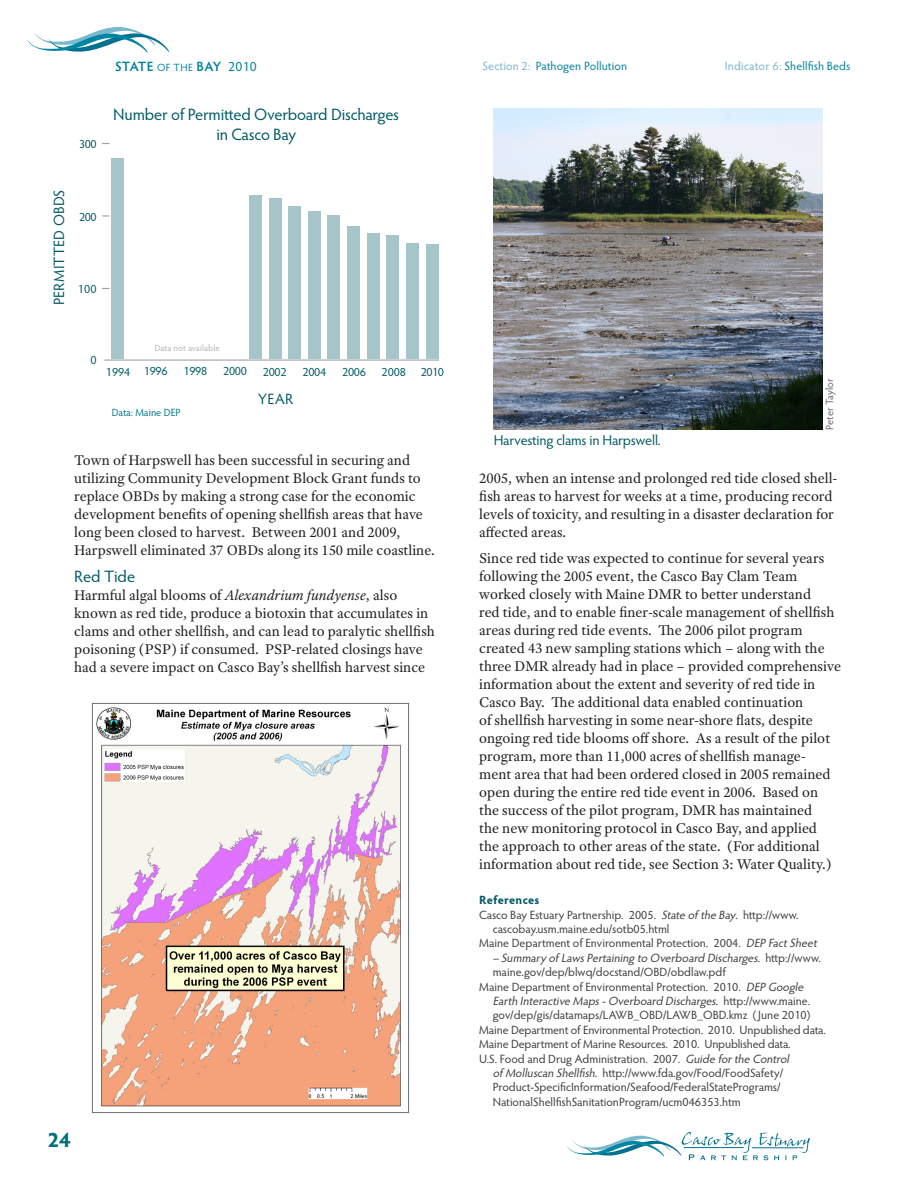
<style>
.page{position:relative;width:918px;height:1188px;background:#fff}
.page>*{position:absolute;margin:0;border:0;box-sizing:border-box;transform-origin:0 0}
.t1{font:700 21px "Hypatia Sans Pro";color:#00717d}
._7-14_Heading_2{font:16.5px/19.5px "Hypatia Sans Pro";letter-spacing:-.015em;color:#005965;text-align:center}
.Paragraph_-_1st_unde{font:15px/18px "Adobe Text Pro";color:#231f20}
.t2{font:15px "Hypatia Sans Pro";letter-spacing:.015em;color:#005965}
.t3{font:14.25px "Hypatia Sans Pro";letter-spacing:-.015em;color:#005965}
.t4{font:600 13.5px "Hypatia Sans Pro";letter-spacing:-.025em;color:#008199}
.Refs{font:12px/14.4px "Hypatia Sans Pro";letter-spacing:-.005em;color:#3e3e3f}
.t5{font:12px "Hypatia Sans Pro";letter-spacing:.01em;color:#008199}
.t6{font:12px "Hypatia Sans Pro";letter-spacing:-.03em;color:#005965}
.Refs_Heading{font:700 12px "Hypatia Sans Pro";color:#005965}
.t7{font:10.5px "Hypatia Sans Pro";color:#017783}
.t8{font:10.5px "Hypatia Sans Pro";letter-spacing:.005em;color:#636366}
.Box{font:9px "Hypatia Sans Pro";letter-spacing:.005em;color:#b2b3b7}
.s1{font-weight:400;font-size:10.5px}
.s2{font-weight:400}
.s3{color:#79b5c8}
.s4{font-style:italic}
</style>
<div class="page">
<svg style="left:567px;top:1132px;width:243px;height:28px"></svg>
<svg style="left:27px;top:27px;width:142px;height:26px"></svg>
<div style="left:426px;top:244px;width:12px;height:114px;background:#a6c5c9"></div>
<div style="left:406px;top:243px;width:13px;height:115px;background:#a6c5c9"></div>
<div style="left:387px;top:235px;width:12px;height:123px;background:#a6c5c9"></div>
<div style="left:367px;top:233px;width:13px;height:125px;background:#a6c5c9"></div>
<div style="left:347px;top:226px;width:13px;height:132px;background:#a6c5c9"></div>
<div style="left:328px;top:215px;width:12px;height:143px;background:#a6c5c9"></div>
<div style="left:308px;top:211px;width:13px;height:147px;background:#a6c5c9"></div>
<div style="left:288px;top:206px;width:13px;height:152px;background:#a6c5c9"></div>
<div style="left:269px;top:198px;width:12px;height:160px;background:#a6c5c9"></div>
<div style="left:249px;top:195px;width:13px;height:163px;background:#a6c5c9"></div>
<div style="left:112px;top:158px;width:12px;height:200px;background:#a6c5c9"></div>
<hr style="left:104px;top:360px;width:335px;height:1px;background:#939598">
<img style="left:96px;top:707px;width:305px;height:400px">
<div style="left:92px;top:703px;width:317px;height:410px;border:1px solid #6c6d70"></div>
<img style="left:494px;top:108px;width:328px;height:322px">
<p class="t6" style="left:79px;top:136px;width:19px">300</p>
<p class="t4" style="left:115px;top:57px;width:143px">STATE <span class="s1">OF THE</span> BAY <span class="s2">2010</span></p>
<p class="t5" style="left:482px;top:58px;width:146px"><span class="s3">Section 2:</span> Pathogen Pollution</p>
<p class="t5" style="left:725px;top:58px;width:127px"><span class="s3">Indicator 6:</span> Shellfish Beds</p>
<p class="_7-14_Heading_2" style="left:113px;top:104px;width:288px">Number of Permitted Overboard Discharges in Casco Bay</p>
<p class="t2" style="left:49px;top:305px;width:117px;rotate:-90deg">PERMITTED OBDS</p>
<p class="t6" style="left:79px;top:208px;width:19px">200</p>
<p class="t6" style="left:78px;top:280px;width:20px">100</p>
<p class="t6" style="left:91px;top:352px;width:8px">0</p>
<p class="Box" style="left:155px;top:342px;width:67px">Data not available</p>
<p class="t6" style="left:144px;top:363px;width:25px">1996</p>
<p class="t6" style="left:184px;top:363px;width:25px">1998</p>
<p class="t6" style="left:223px;top:363px;width:25px">2000</p>
<p class="t6" style="left:106px;top:363px;width:26px">1994</p>
<p class="t6" style="left:263px;top:363px;width:25px">2002</p>
<p class="t6" style="left:303px;top:363px;width:25px">2004</p>
<p class="t6" style="left:342px;top:363px;width:25px">2006</p>
<p class="t6" style="left:382px;top:363px;width:26px">2008</p>
<p class="t6" style="left:421px;top:363px;width:25px">2010</p>
<p class="t2" style="left:258px;top:389px;width:37px">YEAR</p>
<p class="t7" style="left:112px;top:406px;width:70px">Data: Maine DEP</p>
<p class="Paragraph_-_1st_unde" style="left:74px;top:451px;width:362px">Town of Harpswell has been successful in securing and utilizing Community Development Block Grant funds to replace OBDs by making a strong case for the economic development benefits of opening shellfish areas that have long been closed to harvest. Between 2001 and 2009, Harpswell eliminated 37 OBDs along its 150 mile coastline.</p>
<p class="_7-14_Heading_2" style="left:74px;top:566px;width:62px">Red Tide</p>
<p class="Paragraph_-_1st_unde" style="left:74px;top:586px;width:362px">Harmful algal blooms of <span class="s4">Alexandrium fundyense</span>, also known as red tide, produce a biotoxin that accumulates in clams and other shellfish, and can lead to paralytic shellfish poisoning (PSP) if consumed. PSP-related closings have had a severe impact on Casco Bay’s shellfish harvest since</p>
<p class="t3" style="left:494px;top:431px;width:168px">Harvesting clams in Harpswell.</p>
<p class="t8" style="left:823px;top:430px;width:53px;rotate:-90deg">Peter Taylor</p>
<p class="Paragraph_-_1st_unde" style="left:479px;top:469px;width:360px">2005, when an intense and prolonged red tide closed shell&shy;fish areas to harvest for weeks at a time, producing record levels of toxicity, and resulting in a disaster declaration for affected areas.</p>
<p class="Paragraph_-_1st_unde" style="left:479px;top:548px;width:363px">Since red tide was expected to continue for several years following the 2005 event, the Casco Bay Clam Team worked closely with Maine DMR to better understand<br>red tide, and to enable finer-scale management of shellfish areas during red tide events. The 2006 pilot program created 43 new sampling stations which – along with the three DMR already had in place – provided comprehensive information about the extent and severity of red tide in Casco Bay. The additional data enabled continuation<br>of shellfish harvesting in some near-shore flats, despite ongoing red tide blooms off shore. As a result of the pilot program, more than 11,000 acres of shellfish manage&shy;ment area that had been ordered closed in 2005 remained open during the entire red tide event in 2006. Based on the success of the pilot program, DMR has maintained<br>the new monitoring protocol in Casco Bay, and applied<br>the approach to other areas of the state. (For additional information about red tide, see Section 3: Water Quality.)</p>
<p class="Refs_Heading" style="left:479px;top:891px;width:62px">References</p>
<p class="Refs" style="left:493px;top:907px;width:307px;text-indent:-14px">Casco Bay Estuary Partnership. 2005. <span class="s4">State of the Bay</span>. http://www. cascobay.usm.maine.edu/sotb05.html</p>
<p class="Refs" style="left:479px;top:936px;width:342px">Maine Department of Environmental Protection. 2004. <span class="s4">DEP FactSheet</span></p>
<p class="Refs" style="left:493px;top:950px;width:330px"><span class="s4">– Summary of LawsPertaining to Overboard Discharges</span>. h tt p : //w w w. maine.gov/dep/blwq/docstand/OBD/obdlaw.pdf</p>
<p class="Refs" style="left:493px;top:979px;width:319px;text-indent:-14px">Maine Department of Environmental Protection. 2010. <span class="s4">DEP Google<br>Earth Interactive Maps-Overboard Discharges</span>. h tt p : //w w w. m a i n e . gov/dep/gis/datamaps/LAWB_OBD/LAWB_OBD.kmz ( June 2010)</p>
<p class="Refs" style="left:479px;top:1022px;width:348px">Maine Department of Environmental Protection. 2010. Unpublished data.</p>
<p class="Refs" style="left:479px;top:1036px;width:313px">Maine Department of Marine Resources. 2010. Unpublished data.</p>
<p class="Refs" style="left:493px;top:1051px;width:301px;text-indent:-14px">U.S. Food and Drug Administration. 2007. <span class="s4">Guide forthe Control of Molluscan Shellfish</span>. http://www.fda.gov/Food/FoodSafety/ Product-SpecificInformation/Seafood/FederalStatePrograms/ NationalShellfishSanitationProgram/ucm046353.htm</p>
<h1 class="t1" style="left:48px;top:1125px;width:25px">24</h1>
</div>
